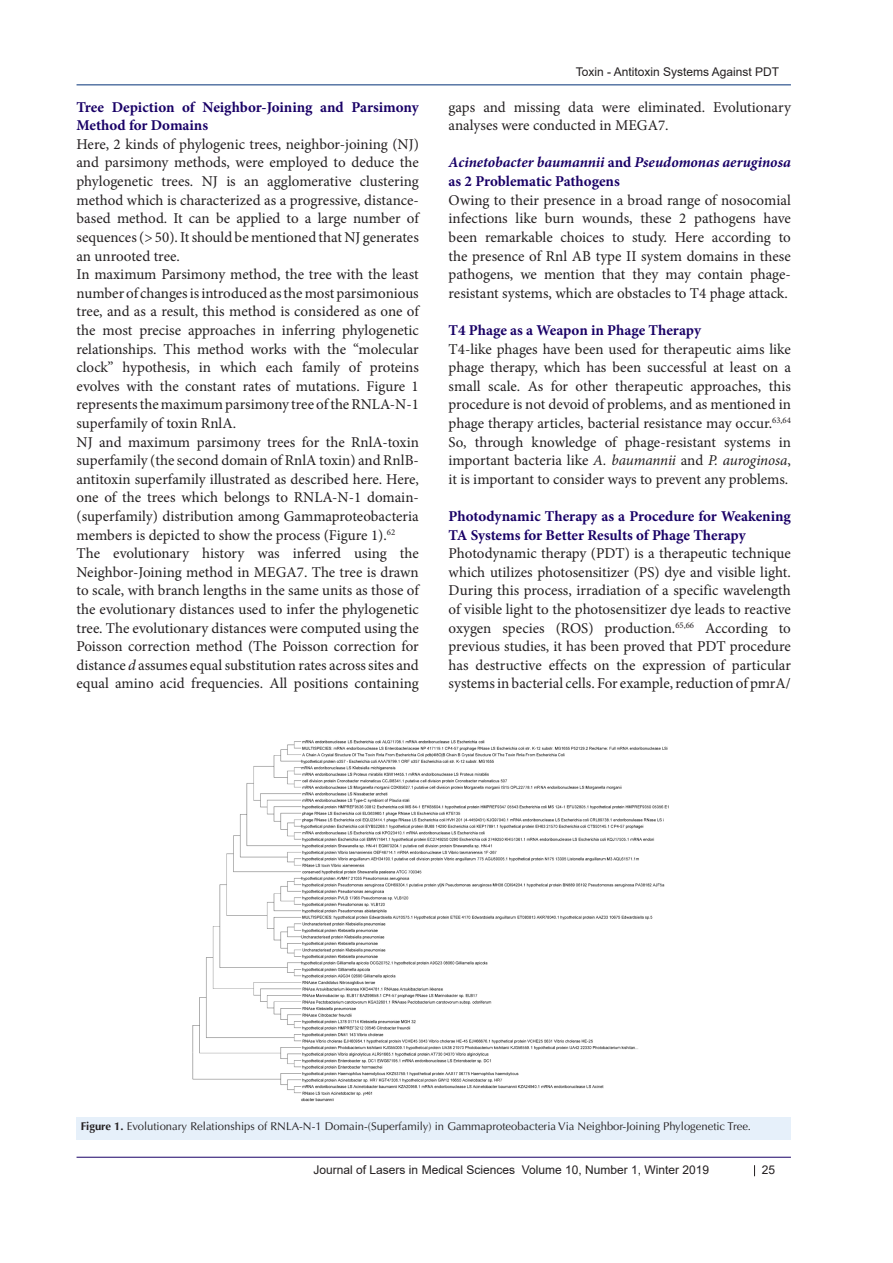
<style>
.page{position:relative;width:893px;height:1263px;background:#fff}
.page>*{position:absolute;margin:0;border:0;box-sizing:border-box;transform-origin:0 0}
.t1{font:15px/18.6px "Minion Pro";color:#231f20;text-align:justify}
.t2{font:700 15px/18.6px "Minion Pro";color:#190066}
.t3{font:italic 700 15px/18.6px "Minion Pro";letter-spacing:-.005em;color:#190066}
.t4{font:12px "Arial";color:#231f20}
.t5{font:11.25px "Optima LT Std";color:#231f20}
.s1{font-style:italic}
.s2{font-style:normal}
.s3{font-weight:700}
</style>
<div class="page">
<hr style="left:77px;top:1157px;width:714px;height:1px;background:#190066">
<hr style="left:77px;top:85px;width:714px;height:1px;background:#053278">
<img style="left:192px;top:740px;width:477px;height:362px">
<div style="left:77px;top:1117px;width:714px;height:23px;background:#e6f0fa"></div>
<p class="t2" style="left:77px;top:97px;width:344px">Tree Depiction of Neighbor-Joining and Parsimony<br>Method for Domains</p>
<p class="t1" style="left:77px;top:135px;width:344px">Here, 2 kinds of phylogenic trees, neighbor-joining (NJ) and parsimony methods, were employed to deduce the phylogenetic trees. NJ is an agglomerative clustering method which is characterized as a progressive, distance&shy;based method. It can be applied to a large number of sequences (&gt; 50). It should be mentioned that NJ generates an unrooted tree.</p>
<p class="t1" style="left:77px;top:265px;width:344px">In maximum Parsimony method, the tree with the least number of changes is introduced as the most parsimonious tree, and as a result, this method is considered as one of the most precise approaches in inferring phylogenetic relationships. This method works with the “molecular clock” hypothesis, in which each family of proteins evolves with the constant rates of mutations. Figure 1 represents the maximum parsimony tree of the RNLA-N-1 superfamily of toxin RnlA.</p>
<p class="t1" style="left:77px;top:432px;width:344px">NJ and maximum parsimony trees for the RnlA-toxin superfamily (the second domain of RnlA toxin) and RnlB&shy;antitoxin superfamily illustrated as described here. Here, one of the trees which belongs to RNLA-N-1 domain-(superfamily) distribution among Gammaproteobacteria members is depicted to show the process (Figure 1).<sup>62</sup></p>
<p class="t1" style="left:77px;top:544px;width:344px">The evolutionary history was inferred using the Neighbor-Joining method in MEGA7. The tree is drawn to scale, with branch lengths in the same units as those of the evolutionary distances used to infer the phylogenetic tree. The evolutionary distances were computed using the Poisson correction method (The Poisson correction for distance <span class="s1">d</span> assumes equal substitution rates across sites and equal amino acid frequencies. All positions containing</p>
<p class="t4" style="left:576px;top:63px;width:205px">Toxin - Antitoxin Systems Against PDT</p>
<p class="t1" style="left:449px;top:98px;width:344px">gaps and missing data were eliminated. Evolutionary analyses were conducted in MEGA7.</p>
<p class="t3" style="left:449px;top:153px;width:344px">Acinetobacter baumannii <span class="s2">and</span> Pseudomonas aeruginosa <span class="s2">as 2 Problematic Pathogens</span></p>
<p class="t1" style="left:449px;top:191px;width:344px">Owing to their presence in a broad range of nosocomial infections like burn wounds, these 2 pathogens have been remarkable choices to study. Here according to the presence of Rnl AB type II system domains in these pathogens, we mention that they may contain phage&shy;resistant systems, which are obstacles to T4 phage attack.</p>
<p class="t2" style="left:449px;top:321px;width:254px">T4 Phage as a Weapon in Phage Therapy</p>
<p class="t1" style="left:449px;top:339px;width:344px">T4-like phages have been used for therapeutic aims like phage therapy, which has been successful at least on a small scale. As for other therapeutic approaches, this procedure is not devoid of problems, and as mentioned in phage therapy articles, bacterial resistance may occur.<sup>63,64<br></sup>So, through knowledge of phage-resistant systems in important bacteria like <span class="s1">A. baumannii</span> and <span class="s1">P. auroginosa</span>, it is important to consider ways to prevent any problems.</p>
<p class="t2" style="left:449px;top:507px;width:344px">Photodynamic Therapy as a Procedure for Weakening<br>TA Systems for Better Results of Phage Therapy</p>
<p class="t1" style="left:449px;top:544px;width:344px">Photodynamic therapy (PDT) is a therapeutic technique which utilizes photosensitizer (PS) dye and visible light.<br>During this process, irradiation of a specific wavelength of visible light to the photosensitizer dye leads to reactive oxygen species (ROS) production.<sup>65,66</sup> According to previous studies, it has been proved that PDT procedure has destructive effects on the expression of particular systems in bacterial cells. For example, reduction of pmrA/</p>
<p class="t5" style="left:81px;top:1119px;width:672px"><span class="s3">Figure 1.</span> Evolutionary Relationships of RNLA-N-1 Domain-(Superfamily) in Gammaproteobacteria Via Neighbor-Joining Phylogenetic Tree.</p>
<p class="t4" style="left:314px;top:1162px;width:397px">Journal of Lasers in Medical Sciences Volume 10, Number 1, Winter 2019</p>
<p class="t4" style="left:762px;top:1161px;width:15px">25</p>
</div>
